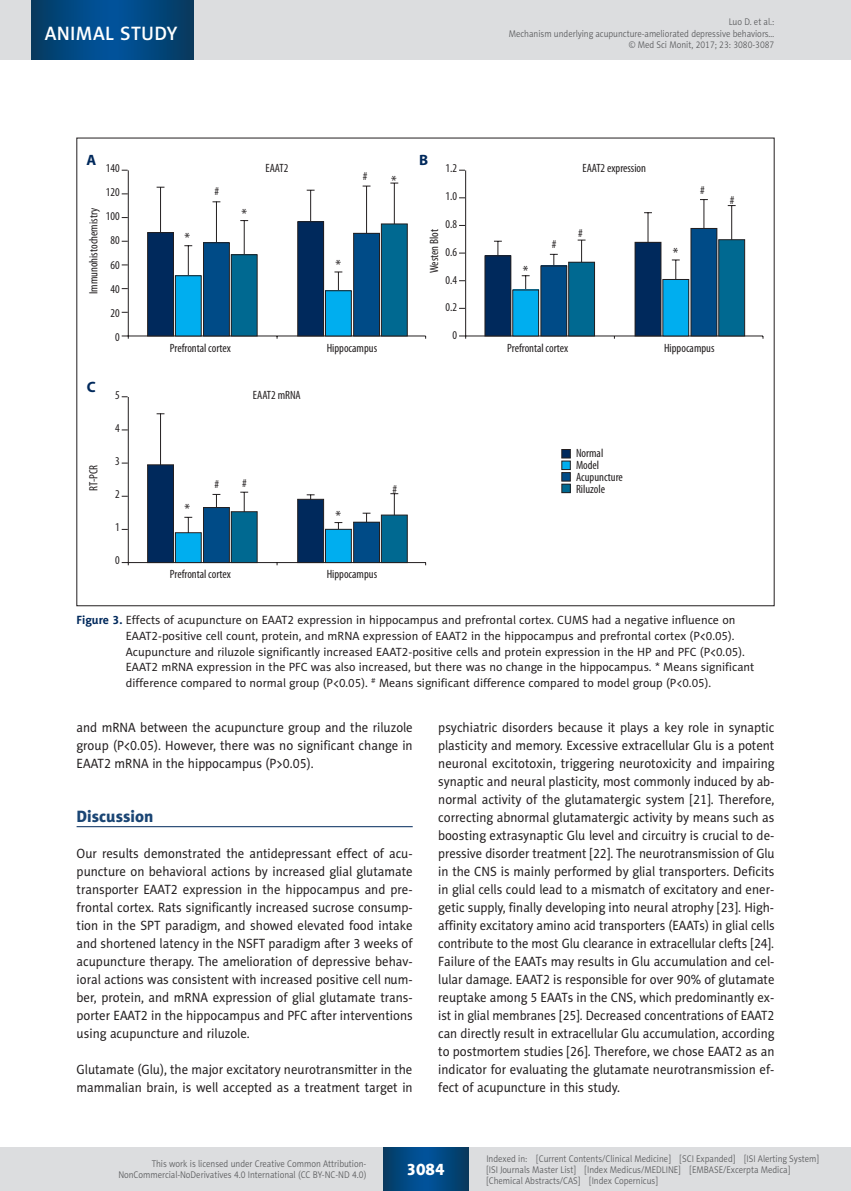
<style>
.page{position:relative;width:851px;height:1191px;background:#fff}
.page>*{position:absolute;margin:0;border:0;box-sizing:border-box;transform-origin:0 0}
.t1{font:19.5px "Naomi Sans EFN Medium";letter-spacing:.015em;color:#fff}
.MSM_Headline_1{font:16.5px "Naomi Sans EFN Heavy";color:#1a4574}
.t2{font:16.5px "Naomi Sans EFN Heavy";color:#fff}
.t3{font:condensed 15px "Myriad Pro";color:#231f20}
.t4{font:700 15px "Myriad Pro";color:#00295c}
.MSM_Body{font:13.5px/18px "Naomi Sans EFN";color:#231f20;text-align:justify;scale:.95 1}
.MSM_Rycina_tytul{font:12px/15.8px "Naomi Sans EFN";color:#231f20}
.t5{font:condensed 12px/24px "Myriad Pro";color:#231f20;text-align:right}
.t6{font:9.75px/11.2px "Naomi Sans EFN Light";color:#57585a;text-align:right;scale:.9 1}
.s1{font-weight:700;color:#00295c}
</style>
<div class="page">
<hr style="left:77px;top:826px;width:335px;height:1px;background:#00295c">
<hr style="left:122px;top:335px;width:303px;height:1px;background:#231f20">
<hr style="left:128px;top:170px;width:1px;height:169px;background:#231f20">
<svg style="left:147px;top:182px;width:252px;height:157px"></svg>
<div style="left:381px;top:224px;width:26px;height:112px;background:#006991;border:1px solid #231f20"></div>
<hr style="left:122px;top:562px;width:303px;height:1px;background:#231f20">
<hr style="left:128px;top:397px;width:1px;height:168px;background:#231f20">
<hr style="left:160px;top:414px;width:1px;height:57px;background:#231f20">
<svg style="left:147px;top:464px;width:168px;height:101px"></svg>
<div style="left:297px;top:499px;width:27px;height:64px;background:#00295c;border:1px solid #231f20"></div>
<div style="left:561px;top:449px;width:9px;height:9px;background:#00295c;border:1px solid #231f20"></div>
<div style="left:561px;top:461px;width:9px;height:9px;background:#00aeef;border:1px solid #231f20"></div>
<div style="left:561px;top:472px;width:9px;height:9px;background:#004b87;border:1px solid #231f20"></div>
<svg style="left:324px;top:483px;width:247px;height:82px"></svg>
<div style="left:381px;top:515px;width:26px;height:48px;background:#006991;border:1px solid #231f20"></div>
<hr style="left:459px;top:335px;width:303px;height:1px;background:#231f20">
<hr style="left:465px;top:170px;width:1px;height:169px;background:#231f20">
<svg style="left:484px;top:199px;width:252px;height:140px"></svg>
<div style="left:718px;top:239px;width:26px;height:97px;background:#006991;border:1px solid #231f20"></div>
<div style="left:0;top:1148px;width:850px;height:43px;background:#dcdddf"></div>
<svg style="left:383px;top:1147px;width:85px;height:43px;background:#02477e"></svg>
<div style="left:0;top:0;width:850px;height:60px;background:#dcdddf"></div>
<hr style="left:850px;top:0;width:1px;height:60px;background:#dcdddf">
<svg style="left:32px;top:0;width:161px;height:60px;background:#02477f"></svg>
<h1 class="t1" style="left:45px;top:22px;width:134px">ANIMAL STUDY</h1>
<p class="t4" style="left:86px;top:151px;width:11px">A</p>
<p class="t5" style="left:106px;top:157px;width:15px">140<br>120<br>100<br>80<br>60<br>40<br>20<br>0</p>
<p class="t5" style="left:82px;top:294px;width:88px;rotate:-90deg">Immunohistochemistry</p>
<p class="t4" style="left:87px;top:377px;width:10px">C</p>
<p class="t5" style="left:82px;top:491px;width:28px;rotate:-90deg">RT-PCR</p>
<p class="t5" style="left:115px;top:383px;width:6px">5</p>
<p class="t5" style="left:115px;top:416px;width:6px">4</p>
<p class="t5" style="left:115px;top:449px;width:6px">3</p>
<p class="t5" style="left:115px;top:482px;width:6px">2</p>
<p class="t5" style="left:115px;top:515px;width:6px">1</p>
<p class="t5" style="left:115px;top:548px;width:6px">0</p>
<p class="t3" style="left:184px;top:229px;width:7px">*</p>
<p class="t5" style="left:214px;top:180px;width:6px">#</p>
<p class="t3" style="left:241px;top:206px;width:7px">*</p>
<p class="t5" style="left:265px;top:157px;width:24px">EAAT2</p>
<p class="t5" style="left:170px;top:336px;width:63px">Prefrontal cortex</p>
<p class="t5" style="left:253px;top:383px;width:49px">EAAT2 mRNA</p>
<p class="t5" style="left:363px;top:165px;width:6px">#</p>
<p class="t3" style="left:391px;top:173px;width:7px">*</p>
<p class="t3" style="left:335px;top:257px;width:7px">*</p>
<p class="t5" style="left:326px;top:336px;width:52px">Hippocampus</p>
<p class="t4" style="left:419px;top:151px;width:11px">B</p>
<p class="t5" style="left:445px;top:157px;width:13px">1.2</p>
<p class="t5" style="left:445px;top:184px;width:13px">1.0</p>
<p class="t5" style="left:445px;top:212px;width:13px">0.8</p>
<p class="t5" style="left:445px;top:240px;width:13px">0.6</p>
<p class="t5" style="left:445px;top:268px;width:13px">0.4</p>
<p class="t5" style="left:445px;top:295px;width:13px">0.2</p>
<p class="t5" style="left:452px;top:323px;width:6px">0</p>
<p class="t5" style="left:422px;top:273px;width:46px;rotate:-90deg">Westen Blot</p>
<p class="t3" style="left:184px;top:501px;width:7px">*</p>
<p class="t5" style="left:214px;top:472px;width:6px">#</p>
<p class="t5" style="left:242px;top:471px;width:6px">#</p>
<p class="t5" style="left:170px;top:562px;width:63px">Prefrontal cortex</p>
<p class="t3" style="left:335px;top:508px;width:7px">*</p>
<p class="t5" style="left:392px;top:477px;width:6px">#</p>
<p class="t5" style="left:326px;top:562px;width:52px">Hippocampus</p>
<p class="t6" style="left:508px;top:16px;width:297px">Luo D. et al.:<br>Mechanism underlying acupuncture-ameliorated depressive behaviors… © Med Sci Monit, 2017; 23: 3080-3087</p>
<p class="t3" style="left:523px;top:263px;width:7px">*</p>
<p class="t5" style="left:552px;top:232px;width:6px">#</p>
<p class="t5" style="left:582px;top:157px;width:65px">EAAT2 expression</p>
<p class="t5" style="left:578px;top:222px;width:6px">#</p>
<p class="t3" style="left:672px;top:245px;width:7px">*</p>
<p class="t5" style="left:700px;top:178px;width:6px">#</p>
<p class="t5" style="left:729px;top:189px;width:6px">#</p>
<p class="t5" style="left:507px;top:336px;width:63px">Prefrontal cortex</p>
<p class="t5" style="left:664px;top:336px;width:52px">Hippocampus</p>
<p class="t5" style="left:576px;top:447px;width:48px;line-height:12px;text-align:left">Normal<br>Model<br>Acupuncture<br>Riluzole</p>
<p class="MSM_Rycina_tytul" style="left:126px;top:612px;width:630px;text-indent:-49px"><span class="s1">Figure 3.</span> Effects of acupuncture on EAAT2 expression in hippocampus and prefrontal cortex. CUMS had a negative influence on EAAT2-positive cell count, protein, and mRNA expression of EAAT2 in the hippocampus and prefrontal cortex (P&lt;0.05).<br>Acupuncture and riluzole significantly increased EAAT2-positive cells and protein expression in the HP and PFC (P&lt;0.05).<br>EAAT2 mRNA expression in the PFC was also increased, but there was no change in the hippocampus. * Means significant difference compared to normal group (P&lt;0.05). <sup>#</sup> Means significant difference compared to model group (P&lt;0.05).</p>
<p class="MSM_Body" style="left:77px;top:718px;width:355px">and mRNA between the acupuncture group and the riluzole group (P&lt;0.05). However, there was no significant change in EAAT2 mRNA in the hippocampus (P&gt;0.05).</p>
<p class="MSM_Headline_1" style="left:77px;top:806px;width:78px">Discussion</p>
<p class="MSM_Body" style="left:77px;top:844px;width:355px">Our results demonstrated the antidepressant effect of acu&shy;puncture on behavioral actions by increased glial glutamate transporter EAAT2 expression in the hippocampus and pre&shy;frontal cortex. Rats significantly increased sucrose consump&shy;tion in the SPT paradigm, and showed elevated food intake and shortened latency in the NSFT paradigm after 3 weeks of acupuncture therapy. The amelioration of depressive behav&shy;ioral actions was consistent with increased positive cell num&shy;ber, protein, and mRNA expression of glial glutamate trans&shy;porter EAAT2 in the hippocampus and PFC after interventions using acupuncture and riluzole.</p>
<p class="MSM_Body" style="left:77px;top:1060px;width:355px">Glutamate (Glu), the major excitatory neurotransmitter in the mammalian brain, is well accepted as a treatment target in</p>
<p class="MSM_Body" style="left:438px;top:718px;width:355px">psychiatric disorders because it plays a key role in synaptic plasticity and memory. Excessive extracellular Glu is a potent neuronal excitotoxin, triggering neurotoxicity and impairing synaptic and neural plasticity, most commonly induced by ab&shy;normal activity of the glutamatergic system [21]. Therefore, correcting abnormal glutamatergic activity by means such as boosting extrasynaptic Glu level and circuitry is crucial to de&shy;pressive disorder treatment [22]. The neurotransmission of Glu in the CNS is mainly performed by glial transporters. Deficits in glial cells could lead to a mismatch of excitatory and ener&shy;getic supply, finally developing into neural atrophy [23]. High&shy;affinity excitatory amino acid transporters (EAATs) in glial cells contribute to the most Glu clearance in extracellular clefts [24].<br>Failure of the EAATs may results in Glu accumulation and cel&shy;lular damage. EAAT2 is responsible for over 90% of glutamate reuptake among 5 EAATs in the CNS, which predominantly ex&shy;ist in glial membranes [25]. Decreased concentrations of EAAT2 can directly result in extracellular Glu accumulation, according to postmortem studies [26]. Therefore, we chose EAAT2 as an indicator for evaluating the glutamate neurotransmission ef&shy;fect of acupuncture in this study.</p>
<p class="t6" style="left:118px;top:1158px;width:277px">This work is licensed under Creative Common Attribution-<br>NonCommercial-NoDerivatives 4.0 International (CC BY-NC-ND 4.0)</p>
<p class="t2" style="left:406px;top:1159px;width:40px">3084</p>
<p class="t6" style="left:486px;top:1152px;width:371px;text-align:left">Indexed in: [Current Contents/Clinical Medicine] [SCI Expanded] [ISI Alerting System] [ISI Journals Master List] [Index Medicus/MEDLINE] [EMBASE/Excerpta Medica] [Chemical Abstracts/CAS] [Index Copernicus]</p>
</div>
